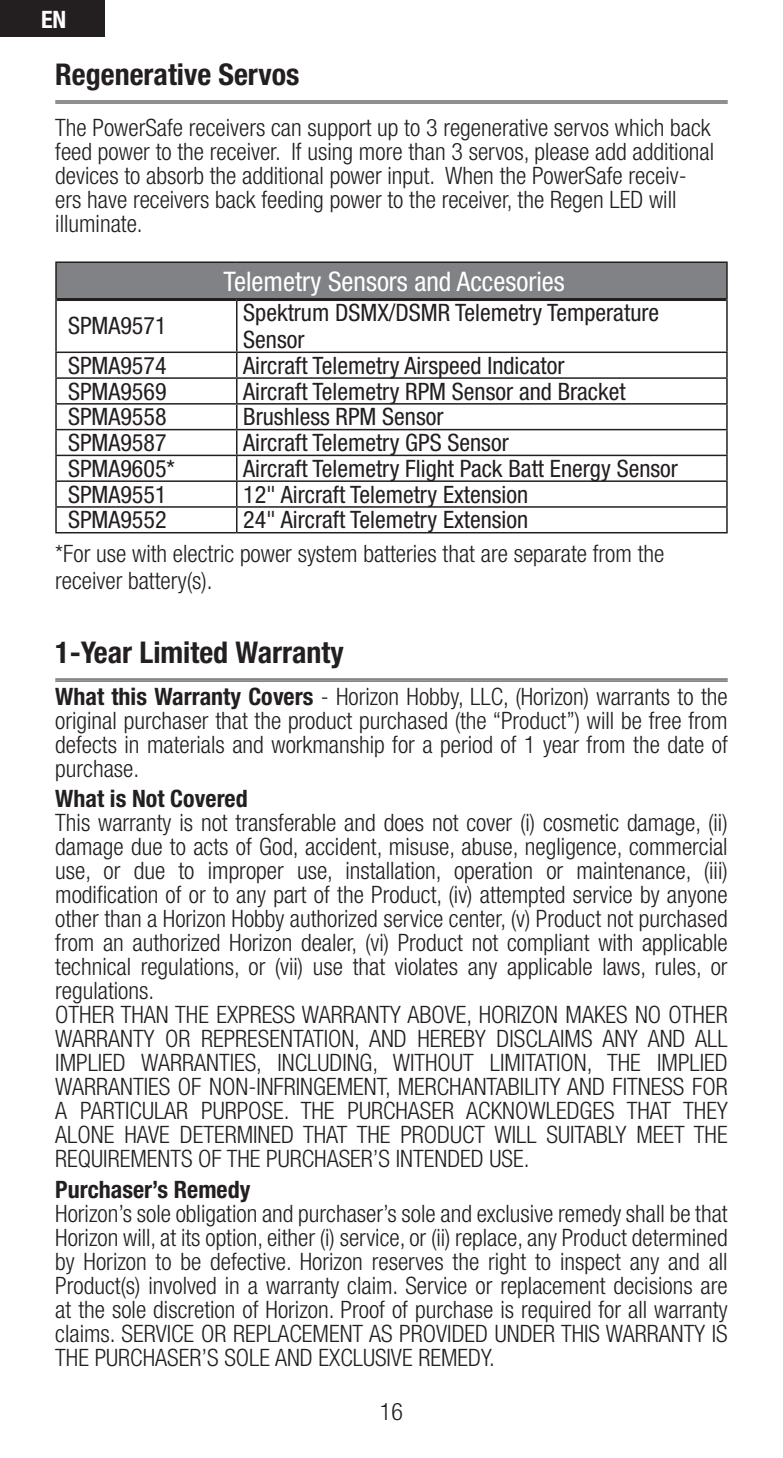
<style>
.page{position:relative;width:783px;height:1458px;background:#fff}
.page>*{position:absolute;margin:0;border:0;box-sizing:border-box;transform-origin:0 0}
.Head{font:700 condensed 30px "Helvetica Neue LT Std";color:#231f20}
.Numbered_List{font:condensed 27px "Helvetica Neue LT Std";color:#fff}
.body{font:300 condensed 24px/24px "Helvetica Neue LT Std";color:#231f20;text-align:justify}
.Numbered_List-2{font:condensed 24px/27px "Helvetica Neue LT Std";color:#231f20}
.Body_-_SPM{font:300 condensed 24px/24px "Helvetica Neue LT Std";color:#231f20}
.Numbered_List-3{font:300 condensed 24px/27px "Helvetica Neue LT Std";color:#231f20}
.Table_Text{font:condensed 24px "Helvetica Neue LT Std";color:#231f20}
.body-2{font:700 condensed 24px "Helvetica Neue LT Std";color:#231f20}
.t1{font:700 condensed 24px "Helvetica Neue LT Std";color:#fff}
.s1{font-weight:700}
</style>
<div class="page">
<div style="left:0;top:0;width:105px;height:36px;background:#231f20"></div>
<div style="left:56px;top:262px;width:671px;height:38px;background:#808285"></div>
<svg style="left:57px;top:351px;width:669px;height:106px"></svg>
<hr style="left:55px;top:352px;width:182px;height:1px;background:#231f20">
<hr style="left:237px;top:352px;width:491px;height:1px;background:#231f20">
<hr style="left:726px;top:263px;width:2px;height:37px;background:#231f20">
<hr style="left:55px;top:261px;width:182px;height:2px;background:#231f20">
<hr style="left:237px;top:261px;width:491px;height:2px;background:#231f20">
<hr style="left:55px;top:300px;width:2px;height:52px;background:#231f20">
<hr style="left:236px;top:301px;width:2px;height:51px;background:#231f20">
<hr style="left:726px;top:300px;width:2px;height:52px;background:#231f20">
<hr style="left:55px;top:353px;width:2px;height:24px;background:#231f20">
<hr style="left:236px;top:353px;width:2px;height:24px;background:#231f20">
<hr style="left:726px;top:353px;width:2px;height:24px;background:#231f20">
<hr style="left:55px;top:377px;width:182px;height:2px;background:#231f20">
<hr style="left:55px;top:379px;width:2px;height:24px;background:#231f20">
<hr style="left:237px;top:377px;width:491px;height:2px;background:#231f20">
<hr style="left:236px;top:379px;width:2px;height:24px;background:#231f20">
<hr style="left:726px;top:379px;width:2px;height:24px;background:#231f20">
<hr style="left:55px;top:403px;width:182px;height:2px;background:#231f20">
<hr style="left:55px;top:405px;width:2px;height:24px;background:#231f20">
<hr style="left:237px;top:403px;width:491px;height:2px;background:#231f20">
<hr style="left:236px;top:405px;width:2px;height:24px;background:#231f20">
<hr style="left:726px;top:405px;width:2px;height:24px;background:#231f20">
<hr style="left:55px;top:429px;width:182px;height:1px;background:#231f20">
<hr style="left:55px;top:430px;width:2px;height:25px;background:#231f20">
<hr style="left:236px;top:430px;width:2px;height:25px;background:#231f20">
<hr style="left:55px;top:455px;width:182px;height:1px;background:#231f20">
<hr style="left:55px;top:456px;width:2px;height:24px;background:#231f20">
<hr style="left:237px;top:455px;width:491px;height:1px;background:#231f20">
<hr style="left:236px;top:456px;width:2px;height:24px;background:#231f20">
<hr style="left:55px;top:480px;width:182px;height:2px;background:#231f20">
<hr style="left:55px;top:482px;width:2px;height:24px;background:#231f20">
<hr style="left:237px;top:480px;width:491px;height:2px;background:#231f20">
<hr style="left:236px;top:482px;width:2px;height:24px;background:#231f20">
<hr style="left:55px;top:506px;width:182px;height:2px;background:#231f20">
<hr style="left:55px;top:508px;width:2px;height:24px;background:#231f20">
<hr style="left:237px;top:506px;width:491px;height:2px;background:#231f20">
<hr style="left:236px;top:508px;width:2px;height:24px;background:#231f20">
<hr style="left:55px;top:532px;width:182px;height:1px;background:#231f20">
<hr style="left:237px;top:532px;width:491px;height:1px;background:#231f20">
<hr style="left:237px;top:429px;width:491px;height:1px;background:#231f20">
<hr style="left:726px;top:430px;width:2px;height:25px;background:#231f20">
<hr style="left:726px;top:456px;width:2px;height:24px;background:#231f20">
<hr style="left:726px;top:482px;width:2px;height:24px;background:#231f20">
<hr style="left:726px;top:508px;width:2px;height:24px;background:#231f20">
<hr style="left:55px;top:263px;width:2px;height:37px;background:#231f20">
<hr style="left:57px;top:298px;width:180px;height:3px;background:#231f20">
<hr style="left:237px;top:298px;width:489px;height:3px;background:#231f20">
<hr style="left:55px;top:679px;width:673px;height:1px;background:#231f20">
<hr style="left:55px;top:681px;width:673px;height:1px;background:#231f20">
<hr style="left:55px;top:100px;width:673px;height:2px;background:#231f20">
<hr style="left:55px;top:102px;width:673px;height:2px;background:#231f20">
<p class="t1" style="left:41px;top:5px;width:27px">EN</p>
<p class="Head" style="left:55px;top:57px;width:246px">Regenerative Servos</p>
<p class="Body_-_SPM" style="left:55px;top:116px;width:660px">The PowerSafe receivers can support up to 3 regenerative servos which back feed power to the receiver. If using more than 3 servos, please add additional devices to absorb the additional power input. When the PowerSafe receiv&shy;ers have receivers back feeding power to the receiver, the Regen LED will illuminate.</p>
<p class="Numbered_List-2" style="left:68px;top:312px;width:100px">SPMA9571</p>
<p class="Numbered_List" style="left:224px;top:265px;width:343px">Telemetry Sensors and Accesories</p>
<p class="Numbered_List-2" style="left:243px;top:299px;width:418px">Spektrum DSMX/DSMR Telemetry Temperature<br>Sensor</p>
<p class="Numbered_List-2" style="left:68px;top:352px;width:100px">SPMA9574</p>
<p class="Numbered_List-2" style="left:243px;top:352px;width:323px">Aircraft Telemetry Airspeed Indicator</p>
<p class="Numbered_List-2" style="left:68px;top:377px;width:100px">SPMA9569</p>
<p class="Table_Text" style="left:243px;top:377px;width:384px">Aircraft Telemetry RPM Sensor and Bracket</p>
<p class="Numbered_List-2" style="left:68px;top:403px;width:100px">SPMA9558</p>
<p class="Table_Text" style="left:243px;top:403px;width:202px">Brushless RPM Sensor</p>
<p class="Numbered_List-2" style="left:68px;top:429px;width:100px">SPMA9587</p>
<p class="Numbered_List-2" style="left:243px;top:429px;width:267px">Aircraft Telemetry GPS Sensor</p>
<p class="Numbered_List-2" style="left:68px;top:455px;width:108px">SPMA9605*</p>
<p class="Numbered_List-2" style="left:243px;top:455px;width:436px">Aircraft Telemetry Flight Pack Batt Energy Sensor</p>
<p class="Numbered_List-2" style="left:68px;top:480px;width:100px">SPMA9551</p>
<p class="Numbered_List-2" style="left:243px;top:480px;width:287px">12" Aircraft Telemetry Extension</p>
<p class="Numbered_List-2" style="left:68px;top:506px;width:100px">SPMA9552</p>
<p class="Numbered_List-2" style="left:243px;top:506px;width:287px">24" Aircraft Telemetry Extension</p>
<p class="Numbered_List-3" style="left:55px;top:540px;width:611px">*For use with electric power system batteries that are separate from the receiver battery(s).</p>
<p class="Head" style="left:55px;top:635px;width:290px">1-Year Limited Warranty</p>
<p class="body" style="left:55px;top:684px;width:674px"><span class="s1">What this Warranty Covers</span> - Horizon Hobby, LLC, (Horizon) warrants to the original purchaser that the product purchased (the “Product”) will be free from defects in materials and workmanship for a period of 1 year from the date of purchase.</p>
<p class="body-2" style="left:55px;top:784px;width:194px">What is Not Covered</p>
<p class="body" style="left:55px;top:811px;width:674px">This warranty is not transferable and does not cover (i) cosmetic damage, (ii) damage due to acts of God, accident, misuse, abuse, negligence, commercial use, or due to improper use, installation, operation or maintenance, (iii) modification of or to any part of the Product, (iv) attempted service by anyone other than a Horizon Hobby authorized service center, (v) Product not purchased from an authorized Horizon dealer, (vi) Product not compliant with applicable technical regulations, or (vii) use that violates any applicable laws, rules, or regulations.</p>
<p class="body" style="left:55px;top:1003px;width:674px">OTHER THAN THE EXPRESS WARRANTY ABOVE, HORIZON MAKES NO OTHER WARRANTY OR REPRESENTATION, AND HEREBY DISCLAIMS ANY AND ALL IMPLIED WARRANTIES, INCLUDING, WITHOUT LIMITATION, THE IMPLIED WARRANTIES OF NON-INFRINGEMENT, MERCHANTABILITY AND FITNESS FOR A PARTICULAR PURPOSE. THE PURCHASER ACKNOWLEDGES THAT THEY ALONE HAVE DETERMINED THAT THE PRODUCT WILL SUITABLY MEET THE REQUIREMENTS OF THE PURCHASER’S INTENDED USE.</p>
<p class="body-2" style="left:55px;top:1175px;width:197px">Purchaser’s Remedy</p>
<p class="body" style="left:55px;top:1201px;width:674px">Horizon’s sole obligation and purchaser’s sole and exclusive remedy shall be that Horizon will, at its option, either (i) service, or (ii) replace, any Product determined by Horizon to be defective. Horizon reserves the right to inspect any and all Product(s) involved in a warranty claim. Service or replacement decisions are at the sole discretion of Horizon. Proof of purchase is required for all warranty claims. SERVICE OR REPLACEMENT AS PROVIDED UNDER THIS WARRANTY IS THE PURCHASER’S SOLE AND EXCLUSIVE REMEDY.</p>
<p class="body" style="left:380px;top:1399px;width:25px">16</p>
</div>
